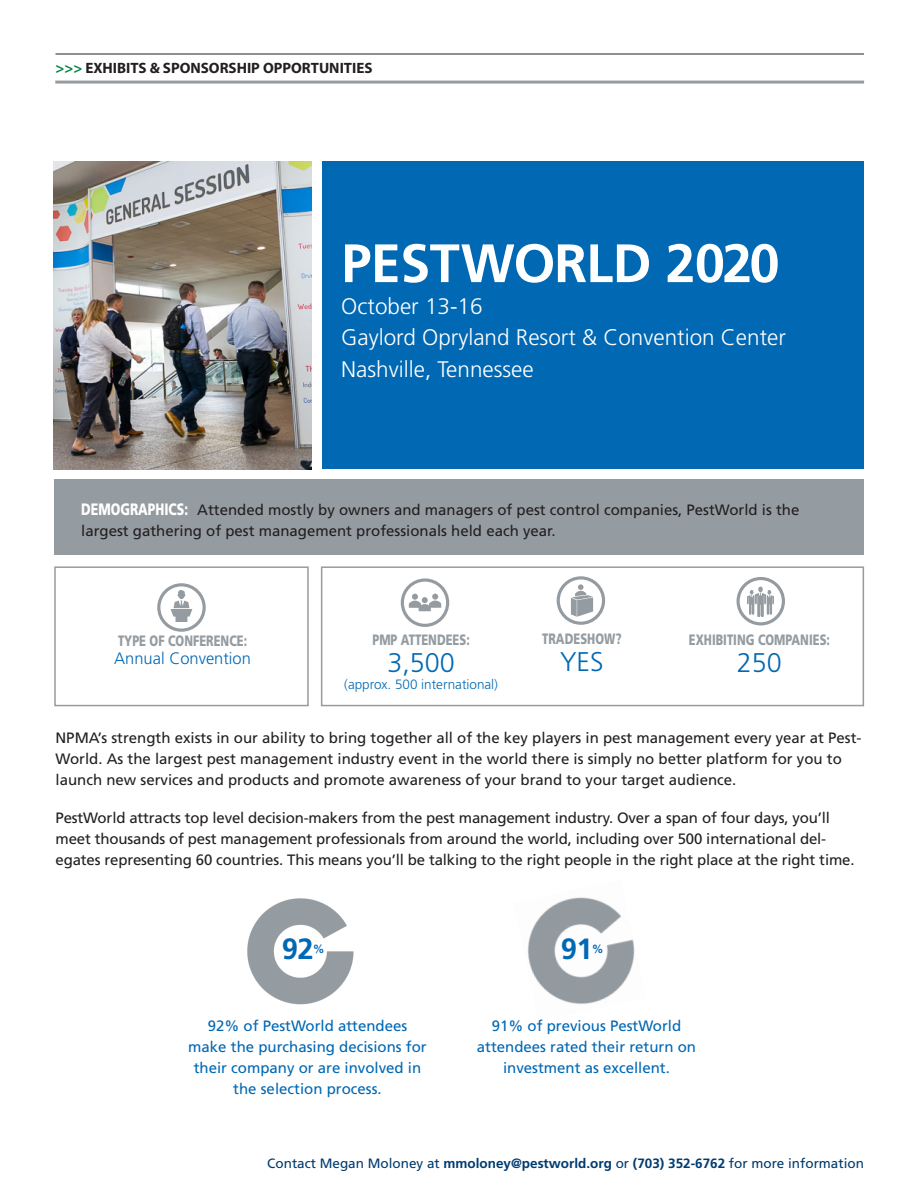
<style>
.page{position:relative;width:918px;height:1188px;background:#fff}
.page>*{position:absolute;margin:0;border:0;box-sizing:border-box;transform-origin:0 0}
.t1{font:700 54px "Frutiger";letter-spacing:-.01em;color:#fff}
.t2{font:700 29.25px "Frutiger";color:#0168b3}
.t3{font:300 27px "Frutiger";color:#0168b3}
.t4{font:300 22.5px "Frutiger";color:#fff}
.t5{font:300 16.5px "Frutiger";color:#0168b3}
.t6{font:15px/21px "Frutiger";color:#231f20}
.t7{font:15px/21px "Frutiger";color:#0168b3;text-align:center}
.t8{font:900 15px "Frutiger";color:#959ca1;scale:.75 1}
.t9{font:700 15px "Myriad Pro";color:#231f20}
.t10{font:13.5px "Frutiger";color:#003b70}
.t11{font:300 13.5px "Frutiger";color:#0168b3}
.t12{font:700 11.85px "Frutiger";color:#0168b3}
.s1{color:#008240}
.s2{font-weight:900;font-size:16.5px;color:#fff}
.s3{font-weight:700}
</style>
<div class="page">
<div style="left:323px;top:161px;width:541px;height:308px;background:#0168b3"></div>
<hr style="left:56px;top:54px;width:808px;height:1px;background:#231f20">
<hr style="left:55px;top:81px;width:809px;height:3px;background:#959ca1">
<img style="left:247px;top:898px;width:107px;height:107px">
<img style="left:527px;top:897px;width:108px;height:108px">
<div style="left:54px;top:566px;width:255px;height:140px;border:2px solid #959ca1"></div>
<div style="left:401px;top:578px;width:48px;height:49px;border:3px solid #959ca1;border-radius:50%"></div>
<svg style="left:409px;top:594px;width:32px;height:17px"></svg>
<div style="left:737px;top:577px;width:48px;height:48px;border:3px solid #959ca1;border-radius:50%"></div>
<img style="left:748px;top:586px;width:26px;height:30px">
<div style="left:321px;top:566px;width:543px;height:140px;border:2px solid #959ca1"></div>
<div style="left:54px;top:479px;width:810px;height:75px;background:#959ca1"></div>
<div style="left:557px;top:576px;width:48px;height:49px;border:3px solid #959ca1;border-radius:50%"></div>
<svg style="left:571px;top:584px;width:22px;height:33px"></svg>
<div style="left:157px;top:583px;width:49px;height:49px;border:3px solid #959ca1;border-radius:50%"></div>
<img style="left:170px;top:591px;width:23px;height:31px">
<img style="left:54px;top:161px;width:258px;height:308px">
<p class="t9" style="left:56px;top:58px;width:319px"><span class="s1">&gt;&gt;&gt;</span> EXHIBITS &amp; SPONSORSHIP OPPORTUNITIES</p>
<p class="t1" style="left:341px;top:232px;width:440px">PESTWORLD 2020</p>
<p class="t4" style="left:341px;top:293px;width:143px">October 13-16</p>
<p class="t4" style="left:341px;top:325px;width:446px">Gaylord Opryland Resort &amp; Convention Center</p>
<p class="t4" style="left:341px;top:356px;width:194px">Nashville, Tennessee</p>
<p class="t6" style="left:81px;top:500px;width:720px"><span class="s2">DEMOGRAPHICS:</span> Attended mostly by owners and managers of pest control companies, PestWorld is the largest gathering of pest management professionals held each year.</p>
<p class="t8" style="left:118px;top:632px;width:174px">TYPE OF CONFERENCE:</p>
<p class="t5" style="left:114px;top:649px;width:138px">Annual Convention</p>
<p class="t8" style="left:372px;top:631px;width:131px">PMP ATTENDEES:</p>
<p class="t3" style="left:387px;top:648px;width:69px">3,500</p>
<p class="t11" style="left:344px;top:676px;width:155px">(approx. 500 international)</p>
<p class="t8" style="left:542px;top:629px;width:107px">TRADESHOW?</p>
<p class="t3" style="left:560px;top:646px;width:45px">YES</p>
<p class="t8" style="left:689px;top:630px;width:190px">EXHIBITING COMPANIES:</p>
<p class="t3" style="left:737px;top:647px;width:47px">250</p>
<p class="t6" style="left:56px;top:728px;width:808px">NPMA’s strength exists in our ability to bring together all of the key players in pest management every year at Pest-<br>World. As the largest pest management industry event in the world there is simply no better platform for you to launch new services and products and promote awareness of your brand to your target audience.</p>
<p class="t6" style="left:56px;top:807px;width:801px">PestWorld attracts top level decision-makers from the pest management industry. Over a span of four days, you’ll meet thousands of pest management professionals from around the world, including over 500 international del&shy;egates representing 60 countries. This means you’ll be talking to the right people in the right place at the right time.</p>
<p class="t2" style="left:282px;top:931px;width:33px">92</p>
<p class="t12" style="left:313px;top:942px;width:13px">%</p>
<p class="t7" style="left:208px;top:1015px;width:201px">92% of PestWorld attendees</p>
<p class="t7" style="left:188px;top:1036px;width:240px">make the purchasing decisions for their company or are involved in</p>
<p class="t7" style="left:233px;top:1078px;width:150px">the selection process.</p>
<p class="t2" style="left:561px;top:931px;width:33px">91</p>
<p class="t12" style="left:592px;top:942px;width:13px">%</p>
<p class="t7" style="left:477px;top:1015px;width:221px">91% of previous PestWorld attendees rated their return on investment as excellent.</p>
<p class="t10" style="left:267px;top:1156px;width:598px">Contact Megan Moloney at <span class="s3">mmoloney@pestworld.org</span> or <span class="s3">(703) 352-6762</span> for more information</p>
</div>
